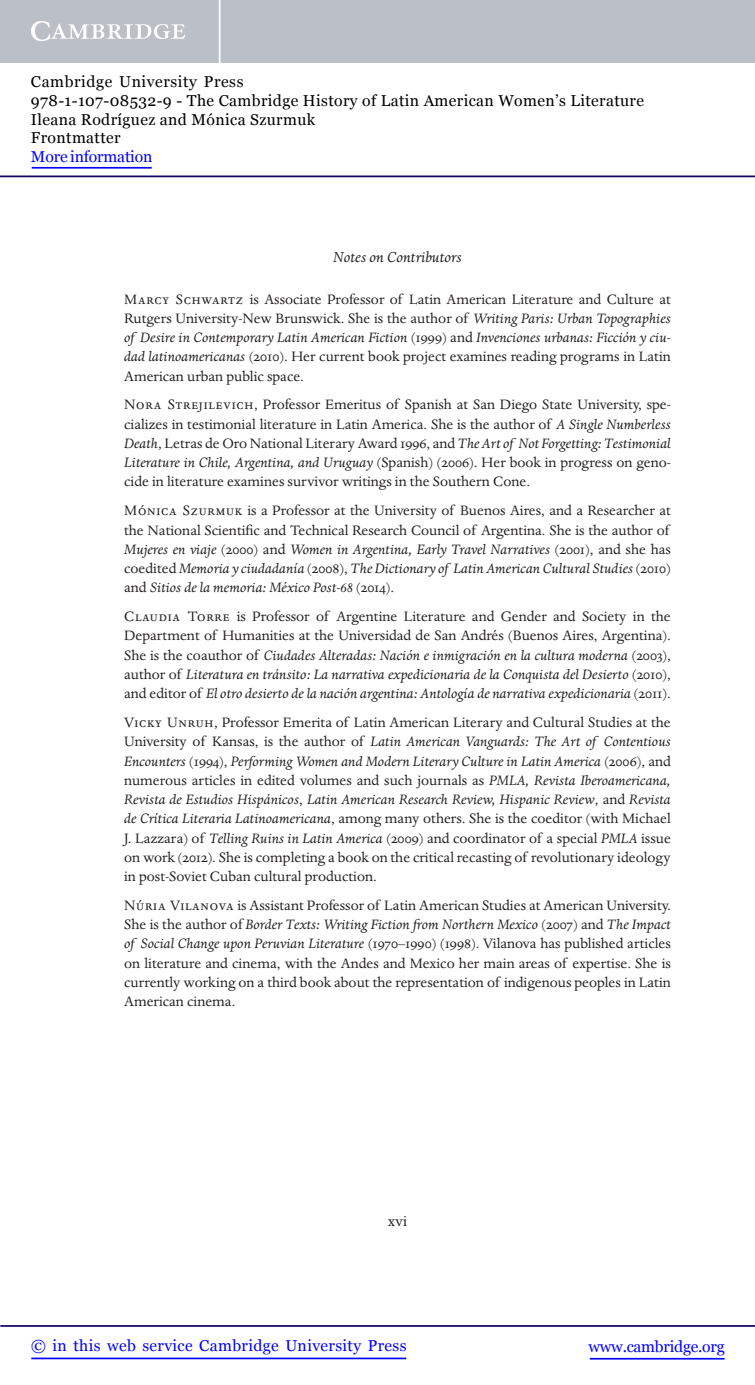
<style>
.page{position:relative;width:755px;height:1385px;background:#fff}
.page>*{position:absolute;margin:0;border:0;box-sizing:border-box;transform-origin:0 0}
.t1{font:italic 16.62px "Dante MT Std";color:#231f20}
.t2{font:16.62px "Dante MT Std";color:#231f20}
.t3{font:15.75px/19.2px "Dante MT Std";color:#231f20;text-align:justify}
.t4{font:15.75px/18.6px "Georgia";letter-spacing:.025em;color:#000}
.t5{font:15.75px "Georgia";letter-spacing:.025em;color:#00f}
.t6{font:15.75px "Georgia";letter-spacing:-.015em;color:#00f}
.t7{font:15.75px "Georgia";letter-spacing:-.01em;color:#00f}
.s1{font-style:italic}
</style>
<div class="page">
<hr style="left:589px;top:1358px;width:135px;height:1px;background:#00f">
<hr style="left:0;top:1325px;width:754px;height:2px;background:#150666">
<hr style="left:31px;top:1357px;width:375px;height:2px;background:#00f">
<div style="left:0;top:0;width:754px;height:63px;background:#bac0c6"></div>
<svg style="left:31px;top:21px;width:154px;height:20px"></svg>
<hr style="left:219px;top:0;width:1px;height:63px;background:#fff">
<hr style="left:0;top:175px;width:754px;height:2px;background:#150666">
<hr style="left:32px;top:167px;width:120px;height:2px;background:#00f">
<p class="t4" style="left:31px;top:73px;width:614px">Cambridge University Press<br>978-1-107-08532-9 - The Cambridge History of Latin American Women’s Literature Ileana Rodríguez and Mónica Szurmuk<br>Frontmatter</p>
<p class="t7" style="left:31px;top:147px;width:123px">More information</p>
<p class="t1" style="left:333px;top:251px;width:130px">Notes on Contributors</p>
<p class="t3" style="left:124px;top:291px;width:548px">Marcy Schwartz is Associate Professor of Latin American Literature and Culture at Rutgers University-New Brunswick. She is the author of <span class="s1">Writing Paris: Urban Topographies of Desire in Contemporary Latin American Fiction</span> (1999) and <span class="s1">Invenciones urbanas: Ficción y ciu&shy;dad latinoamericanas</span> (2010). Her current book project examines reading programs in Latin American urban public space.</p>
<p class="t3" style="left:124px;top:396px;width:548px">Nora Strejilevich, Professor Emeritus of Spanish at San Diego State University, spe&shy;cializes in testimonial literature in Latin America. She is the author of <span class="s1">A Single Numberless Death</span> , Letras de Oro National Literary Award 1996, and <span class="s1">The Art of Not Forgetting: Testimonial Literature in Chile, Argentina, and Uruguay</span> (Spanish) (2006). Her book in progress on geno&shy;cide in literature examines survivor writings in the Southern Cone.</p>
<p class="t3" style="left:124px;top:502px;width:548px">Mónica Szurmuk is a Professor at the University of Buenos Aires, and a Researcher at the National Scientific and Technical Research Council of Argentina. She is the author of <span class="s1">Mujeres en viaje</span> (2000) and <span class="s1">Women in Argentina, Early Travel Narratives</span> (2001), and she has coedited <span class="s1">Memoria y ciudadanía</span> (2008), <span class="s1">The Dictionary of Latin American Cultural Studies</span> (2010) and <span class="s1">Sitios de la memoria: México Post-68</span> (2014).</p>
<p class="t3" style="left:124px;top:608px;width:548px">Claudia Torre is Professor of Argentine Literature and Gender and Society in the Department of Humanities at the Universidad de San Andrés (Buenos Aires, Argentina).<br>She is the coauthor of <span class="s1">Ciudades Alteradas: Nación e inmigración en la cultura moderna</span> (2003), author of <span class="s1">Literatura en tránsito: La narrativa expedicionaria de la Conquista del Desierto</span> (2010), and editor of <span class="s1">El otro desierto de la nación argentina: Antología de narrativa expedicionaria</span> (2011).</p>
<p class="t3" style="left:124px;top:714px;width:548px">Vicky Unruh, Professor Emerita of Latin American Literary and Cultural Studies at the University of Kansas, is the author of <span class="s1">Latin American Vanguards: The Art of Contentious Encounters</span> (1994), <span class="s1">Performing Women and Modern Literary Culture in Latin America</span> (2006), and numerous articles in edited volumes and such journals as <span class="s1">PMLA, Revista Iberoamericana, Revista de Estudios Hispánicos</span> , <span class="s1">Latin American Research Review, Hispanic Review</span> , and <span class="s1">Revista de Crítica Literaria Latinoamericana</span> , among many others. She is the coeditor (with Michael J. Lazzara) of <span class="s1">Telling Ruins in Latin America</span> (2009) and coordinator of a special <span class="s1">PMLA</span> issue on work (2012). She is completing a book on the critical recasting of revolutionary ideology in post-Soviet Cuban cultural production.</p>
<p class="t3" style="left:124px;top:897px;width:548px">Núria Vilanova is Assistant Professor of Latin American Studies at American University.<br>She is the author of <span class="s1">Border Texts: Writing Fiction from Northern Mexico</span> (2007) and <span class="s1">The Impact of Social Change upon Peruvian Literature</span> (1970–1990) (1998). Vilanova has published articles on literature and cinema, with the Andes and Mexico her main areas of expertise. She is currently working on a third book about the representation of indigenous peoples in Latin American cinema.</p>
<p class="t2" style="left:387px;top:1215px;width:21px">xvi</p>
<p class="t5" style="left:31px;top:1336px;width:376px">© in this web service Cambridge University Press</p>
<p class="t6" style="left:588px;top:1336px;width:137px">www.cambridge.org</p>
</div>
